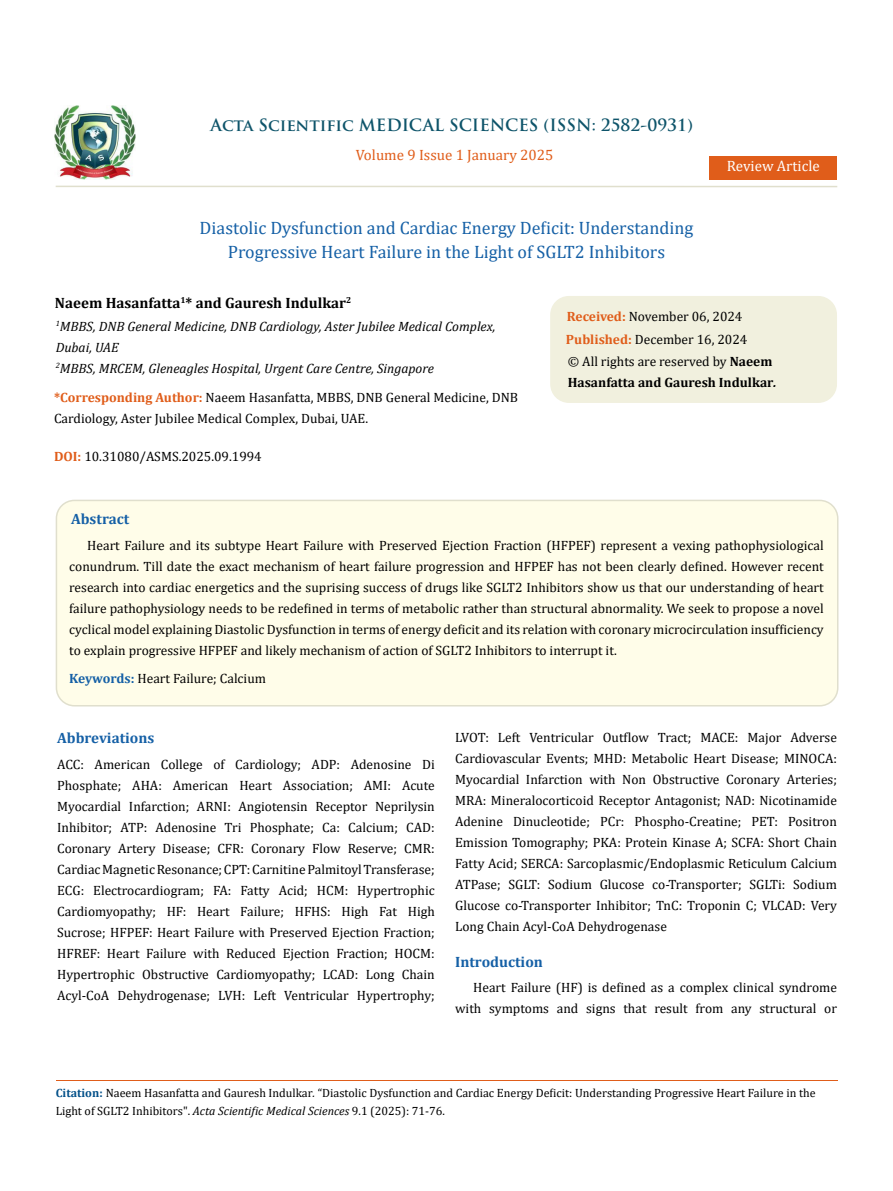
<style>
.page{position:relative;width:893px;height:1191px;background:#fff}
.page>*{position:absolute;margin:0;border:0;box-sizing:border-box;transform-origin:0 0}
.t1{font:18px/24px "Cambria";color:#1560a6;text-align:center}
.t2{font:700 16.5px "Trajan Pro";color:#0e546a}
.t3{font:700 15px "Cambria";color:#000}
.t4{font:700 15px "Cambria";color:#1560a6}
.t5{font:15px "Cambria";color:#e05d1a}
.t6{font:15px "Cambria";color:#fff}
.t7{font:13.5px/21px "Cambria";color:#000;text-align:justify}
.t8{font:italic 13.5px/21px "Cambria";color:#000}
.t9{font:700 13.5px/21px "Cambria";color:#000}
.t10{font:12px/18px "Cambria";color:#000}
.s1{font-weight:700;color:#e05d1a}
.s2{font-weight:400}
.s3{font-style:italic}
.s4{font-weight:700;color:#1560a6}
.s5{font-weight:700;color:#035089}
</style>
<div class="page">
<img style="left:55px;top:106px;width:80px;height:73px">
<div style="left:709px;top:157px;width:128px;height:23px;background:#e05d1a"></div>
<div style="left:551px;top:297px;width:285px;height:105px;background:#f1f0de;border-radius:18px"></div>
<div style="left:550px;top:296px;width:287px;height:107px;border:2px solid #f1f0de;border-radius:18px"></div>
<div style="left:56px;top:500px;width:782px;height:206px;background:#fffde9;border-radius:18px"></div>
<div style="left:56px;top:500px;width:782px;height:206px;border:2px solid #e0dfcd;border-radius:18px"></div>
<hr style="left:56px;top:1080px;width:781px;height:1px;background:#e05d1a">
<hr style="left:56px;top:186px;width:781px;height:1px;background:#e0dfcd">
<p class="t2" style="left:210px;top:115px;width:484px">Acta Scientific MEDICAL SCIENCES (ISSN: 2582-0931)</p>
<p class="t5" style="left:356px;top:146px;width:199px">Volume 9 Issue 1 January 2025</p>
<p class="t6" style="left:727px;top:157px;width:94px">Review Article</p>
<h1 class="t1" style="left:200px;top:216px;width:495px">Diastolic Dysfunction and Cardiac Energy Deficit: Understanding<br>Progressive Heart Failure in the Light of SGLT2 Inhibitors</h1>
<p class="t3" style="left:55px;top:292px;width:298px">Naeem Hasanfatta<sup>1</sup>* and Gauresh Indulkar<sup>2</sup></p>
<p class="t8" style="left:56px;top:315px;width:441px"><sup>1</sup>MBBS, DNB General Medicine, DNB Cardiology, Aster Jubilee Medical Complex,<br>Dubai, UAE<br><sup>2</sup>MBBS, MRCEM, Gleneagles Hospital, Urgent Care Centre, Singapore</p>
<p class="t7" style="left:54px;top:387px;width:466px"><span class="s1">*Corresponding Author:</span> Naeem Hasanfatta, MBBS, DNB General Medicine, DNB<br>Cardiology, Aster Jubilee Medical Complex, Dubai, UAE.</p>
<p class="t7" style="left:566px;top:305px;width:183px;line-height:23px"><span class="s1">Received:</span> November 06, 2024<br><span class="s1">Published:</span> December 16, 2024</p>
<p class="t9" style="left:568px;top:350px;width:210px"><span class="s2">© All rights are reserved by</span> Naeem<br>Hasanfatta and Gauresh Indulkar<span class="s3">.</span></p>
<p class="t7" style="left:54px;top:446px;width:209px"><span class="s1">DOI:</span> 10.31080/ASMS.2025.09.1994</p>
<p class="t4" style="left:71px;top:508px;width:60px">Abstract</p>
<p class="t7" style="left:69px;top:534px;width:756px;text-indent:18px">Heart Failure and its subtype Heart Failure with Preserved Ejection Fraction (HFPEF) represent a vexing pathophysiological conundrum. Till date the exact mechanism of heart failure progression and HFPEF has not been clearly defined. However recent research into cardiac energetics and the suprising success of drugs like SGLT2 Inhibitors show us that our understanding of heart failure pathophysiology needs to be redefined in terms of metabolic rather than structural abnormality. We seek to propose a novel cyclical model explaining Diastolic Dysfunction in terms of energy deficit and its relation with coronary microcirculation insufficiency to explain progressive HFPEF and likely mechanism of action of SGLT2 Inhibitors to interrupt it.</p>
<p class="t7" style="left:69px;top:668px;width:198px"><span class="s4">Keywords:</span> Heart Failure; Calcium</p>
<p class="t4" style="left:57px;top:727px;width:99px">Abbreviations</p>
<p class="t7" style="left:57px;top:753px;width:379px">ACC: American College of Cardiology; ADP: Adenosine Di Phosphate; AHA: American Heart Association; AMI: Acute Myocardial Infarction; ARNI: Angiotensin Receptor Neprilysin Inhibitor; ATP: Adenosine Tri Phosphate; Ca: Calcium; CAD:<br>Coronary Artery Disease; CFR: Coronary Flow Reserve; CMR:<br>Cardiac Magnetic Resonance; CPT: Carnitine Palmitoyl Transferase; ECG: Electrocardiogram; FA: Fatty Acid; HCM: Hypertrophic Cardiomyopathy; HF: Heart Failure; HFHS: High Fat High Sucrose; HFPEF: Heart Failure with Preserved Ejection Fraction; HFREF: Heart Failure with Reduced Ejection Fraction; HOCM:<br>Hypertrophic Obstructive Cardiomyopathy; LCAD: Long Chain Acyl-CoA Dehydrogenase; LVH: Left Ventricular Hypertrophy;</p>
<p class="t7" style="left:455px;top:727px;width:383px">LVOT: Left Ventricular Outflow Tract; MACE: Major Adverse Cardiovascular Events; MHD: Metabolic Heart Disease; MINOCA:<br>Myocardial Infarction with Non Obstructive Coronary Arteries; MRA: Mineralocorticoid Receptor Antagonist; NAD: Nicotinamide Adenine Dinucleotide; PCr: Phospho-Creatine; PET: Positron Emission Tomography; PKA: Protein Kinase A; SCFA: Short Chain Fatty Acid; SERCA: Sarcoplasmic/Endoplasmic Reticulum Calcium ATPase; SGLT: Sodium Glucose co-Transporter; SGLTi: Sodium Glucose co-Transporter Inhibitor; TnC: Troponin C; VLCAD: Very Long Chain Acyl-CoA Dehydrogenase</p>
<p class="t4" style="left:455px;top:951px;width:89px">Introduction</p>
<p class="t7" style="left:455px;top:977px;width:383px;text-align:right">Heart Failure (HF) is defined as a complex clinical syndrome with symptoms and signs that result from any structural or</p>
<p class="t10" style="left:56px;top:1084px;width:761px"><span class="s5">Citation:</span> Naeem Hasanfatta and Gauresh Indulkar<span class="s3">.</span> “Diastolic Dysfunction and Cardiac Energy Deficit: Understanding Progressive Heart Failure in the<br>Light of SGLT2 Inhibitors". <span class="s3">Acta Scientific Medical Sciences</span> 9.1 (2025): 71-76.</p>
</div>
